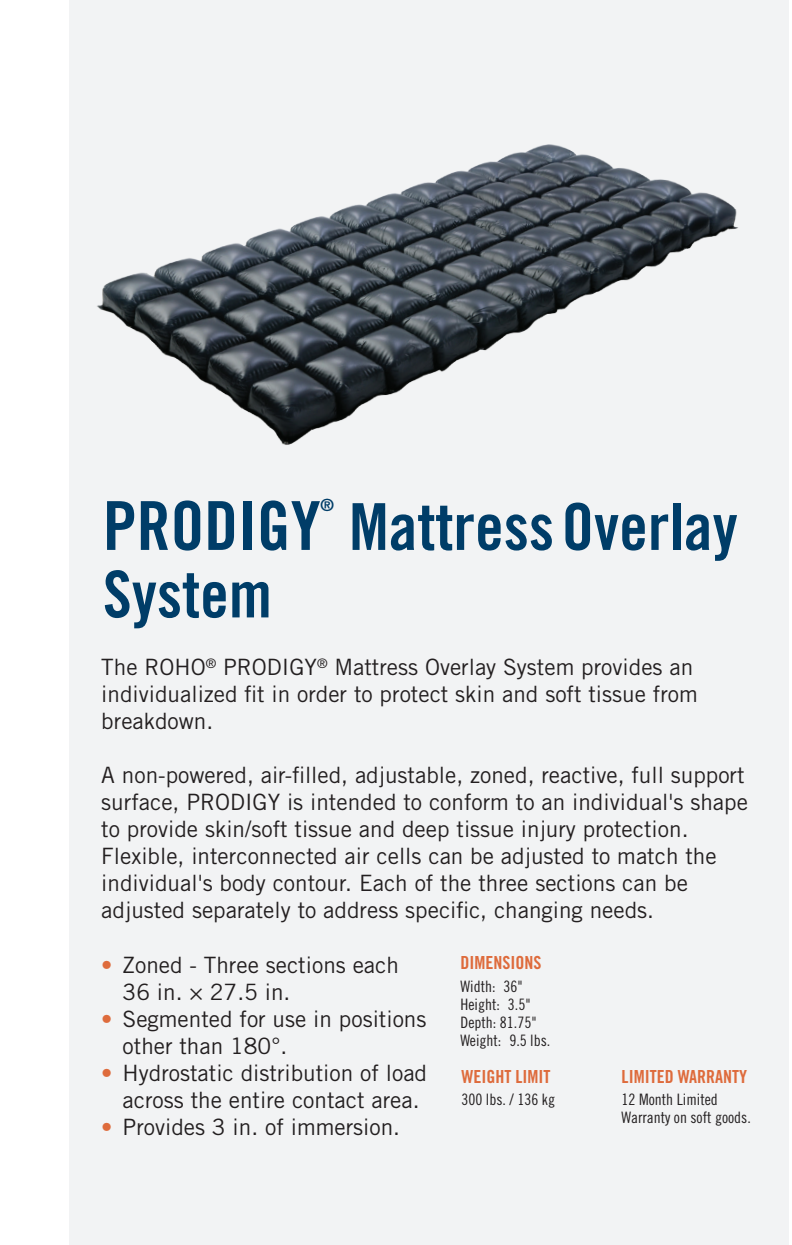
<style>
.page{position:relative;width:792px;height:1245px;background:#fff}
.page>*{position:absolute;margin:0;border:0;box-sizing:border-box;transform-origin:0 0}
.t1{font:64.8px "Trade Gothic LT Std Bd Cn 20";color:#003d68}
.t2{font:22.5px/27px "Trade Gothic LT Std";color:#231f20}
.t3{font:18px "Trade Gothic LT Std Bd Cn 20";color:#de6b3c}
.t4{font:16.88px "Trade Gothic LT Std Bd Cn 20";color:#003d68}
.t5{font:15.75px/18px "Trade Gothic LT Std Cn 18";color:#231f20}
.s1{font-size:67.5px}
.s2{color:#de6b3c}
</style>
<div class="page">
<div style="left:69px;top:0;width:719px;height:1244px;background:#f2f3f4"></div>
<img style="left:97px;top:144px;width:641px;height:301px">
<p class="t4" style="left:320px;top:494px;width:15px">®</p>
<h1 class="t1" style="left:103px;top:487px;width:636px"><span class="s1">PRODIGY</span> MattressOverlay</h1>
<h1 class="t1" style="left:103px;top:555px;width:170px">System</h1>
<p class="t2" style="left:101px;top:653px;width:598px">The ROHO<sup>®</sup> PRODIGY<sup>®</sup> Mattress Overlay System provides an individualized fit in order to protect skin and soft tissue from breakdown.</p>
<p class="t2" style="left:101px;top:761px;width:648px">A non-powered, air-filled, adjustable, zoned, reactive, full support surface, PRODIGY is intended to conform to an individual's shape to provide skin/soft tissue and deep tissue injury protection.<br>Flexible, interconnected air cells can be adjusted to match the individual's body contour. Each of the three sections can be adjusted separately to address specific, changing needs.</p>
<p class="t2" style="left:122px;top:951px;width:278px;text-indent:-21px"><span class="s2">•</span> Zoned - Three sections each<br>36 in. × 27.5 in.</p>
<p class="t2" style="left:122px;top:1005px;width:305px;text-indent:-21px"><span class="s2">•</span> Segmented for use in positions other than 180°.</p>
<p class="t2" style="left:122px;top:1059px;width:306px;text-indent:-21px"><span class="s2">•</span> Hydrostatic distribution of load across the entire contact area.</p>
<p class="t2" style="left:101px;top:1113px;width:300px"><span class="s2">•</span> Provides 3 in. of immersion.</p>
<p class="t3" style="left:460px;top:951px;width:82px">DIMENSIONS</p>
<p class="t5" style="left:460px;top:977px;width:91px">Width: 36"<br>Height: 3.5"<br>Depth: 81.75"<br>Weight: 9.5 lbs.</p>
<p class="t3" style="left:461px;top:1065px;width:91px">WEIGHT LIMIT</p>
<p class="t5" style="left:461px;top:1090px;width:95px">300 lbs. / 136 kg</p>
<p class="t3" style="left:621px;top:1065px;width:127px">LIMITED WARRANTY</p>
<p class="t5" style="left:621px;top:1090px;width:131px">12 Month Limited<br>Warranty on soft goods.</p>
</div>
